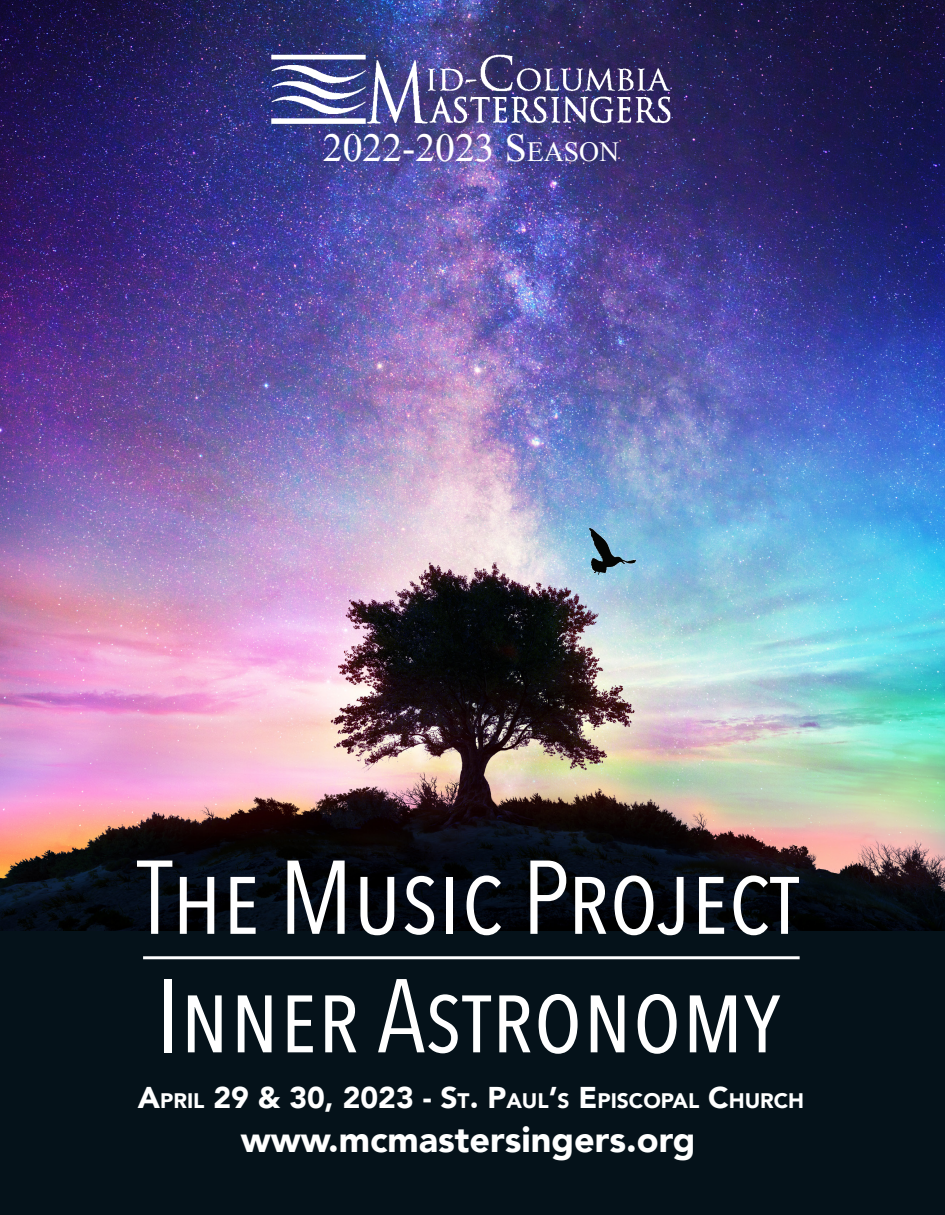
<style>
.page{position:relative;width:945px;height:1215px;background:#fff}
.page>*{position:absolute;margin:0;border:0;box-sizing:border-box;transform-origin:0 0}
.t1{font:103.5px "Avenir Next Condensed";color:#fff}
.t2{font:39.6px "Times New Roman";color:#fff}
.t3{font:900 36px "Avenir";color:#fff}
.t4{font:900 21px "Avenir";color:#fff}
.s1{font-size:27.75px}
.s2{font-size:30px}
</style>
<div class="page">
<div style="left:0;top:917px;width:945px;height:298px;background:#05121a"></div>
<img style="left:0;top:0;width:945px;height:930px">
<img style="left:590px;top:528px;width:46px;height:47px">
<img style="left:267px;top:53px;width:408px;height:76px">
<hr style="left:143px;top:956px;width:657px;height:3px;background:#fff">
<p class="t2" style="left:323px;top:121px;width:298px">2022-2023 S<span class="s1">EASON</span></p>
<p class="t1" style="left:137px;top:809px;width:664px">The Music Project</p>
<p class="t1" style="left:156px;top:928px;width:626px">Inner Astronomy</p>
<p class="t4" style="left:138px;top:1083px;width:668px"><span class="s2">A</span>PRIL <span class="s2">29 &amp; 30, 2023 - S</span>T<span class="s2">. P</span>AUL<span class="s2">’</span>S <span class="s2">E</span>PISCOPAL <span class="s2">C</span>HURCH</p>
<p class="t3" style="left:241px;top:1109px;width:456px">www.mcmastersingers.org</p>
</div>
